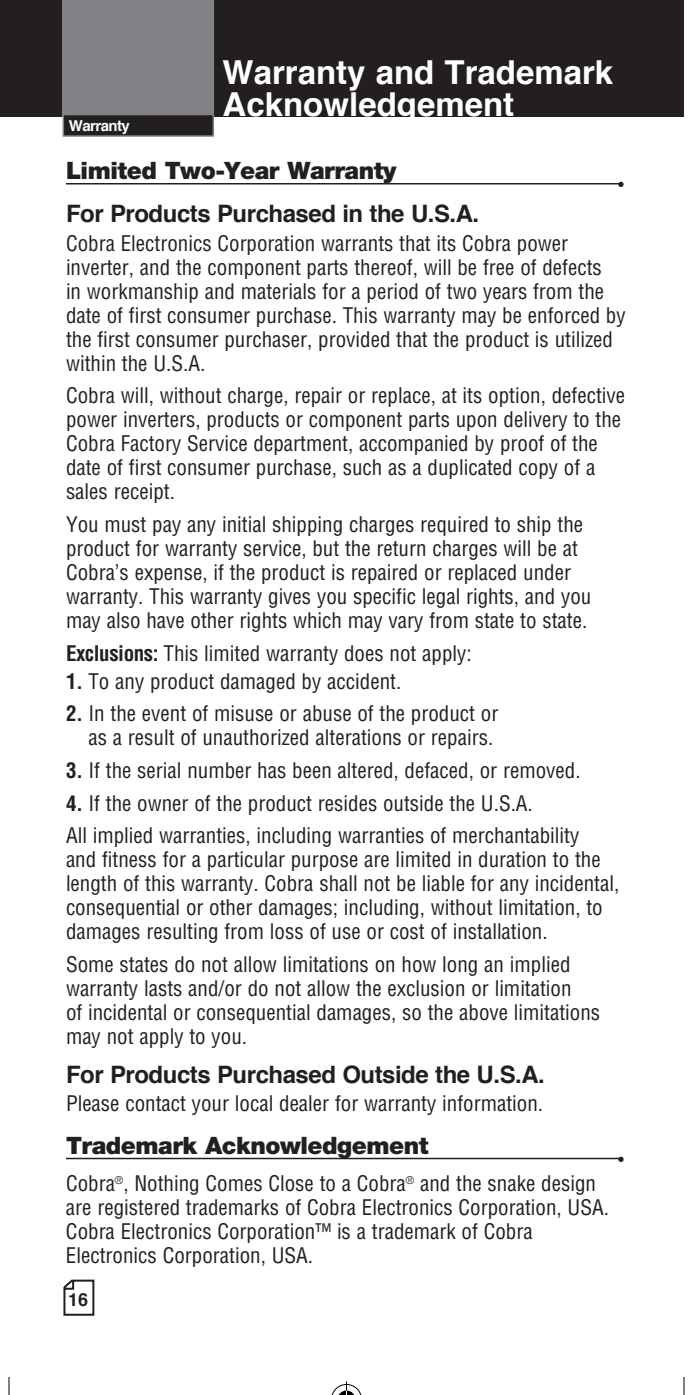
<style>
.page{position:relative;width:693px;height:1395px;background:#fff}
.page>*{position:absolute;margin:0;border:0;box-sizing:border-box;transform-origin:0 0}
.t1{font:700 33px/31.5px "Helvetica";color:#fff}
.t2{font:700 24px "Helvetica";letter-spacing:-.02em;color:#231f20}
.t3{font:900 24px "Helvetica Neue";letter-spacing:-.02em;color:#231f20}
.t4{font:condensed 21px/24px "Helvetica";color:#231f20}
.t5{font:700 18px "Helvetica";color:#231f20}
.t6{font:700 15px "Helvetica";letter-spacing:-.04em;color:#fff}
.t7{font:13.2px/15.9px "Helvetica";color:#231f20}
.s1{font-weight:700}
</style>
<div class="page">
<svg style="left:63px;top:1280px;width:32px;height:36px"></svg>
<div style="left:0;top:0;width:684px;height:117px;background:#231f20"></div>
<hr style="left:66px;top:183px;width:557px;height:2px;background:#231f20">
<hr style="left:66px;top:1158px;width:557px;height:1px;background:#231f20">
<div style="left:63px;top:0;width:151px;height:116px;background:#808285"></div>
<div style="left:63px;top:115px;width:150px;height:21px;background:#231f20"></div>
<div style="left:63px;top:114px;width:151px;height:23px;border:2px solid #808285"></div>
<svg style="left:8px;top:1377px;width:2px;height:18px"></svg>
<svg style="left:683px;top:1377px;width:2px;height:18px"></svg>
<svg style="left:331px;top:1382px;width:31px;height:13px"></svg>
<p class="t6" style="left:69px;top:114px;width:62px">Warranty</p>
<h1 class="t1" style="left:223px;top:57px;width:392px">Warranty and Trademark<br>Acknowledgement</h1>
<p class="t7" style="left:35px;top:156px;width:65px">Customer<br>Assistance</p>
<p class="t7" style="left:147px;top:156px;width:54px">Warranty</p>
<p class="t3" style="left:66px;top:156px;width:332px">Limited Two-Year Warranty</p>
<p class="t2" style="left:617px;top:165px;width:10px">•</p>
<p class="t2" style="left:66px;top:194px;width:415px">For Products Purchased in the U.S.A.</p>
<p class="t4" style="left:66px;top:231px;width:561px">Cobra Electronics Corporation warrants that its Cobra power inverter, and the component parts thereof, will be free of defects<br>in workmanship and materials for a period of two years from the date of first consumer purchase. This warranty may be enforced by the first consumer purchaser, provided that the product is utilized within the U.S.A.</p>
<p class="t4" style="left:66px;top:383px;width:561px">Cobra will, without charge, repair or replace, at its option, defective power inverters, products or component parts upon delivery to the Cobra Factory Service department, accompanied by proof of the date of first consumer purchase, such as a duplicated copy of a sales receipt.</p>
<p class="t4" style="left:66px;top:512px;width:527px">You must pay any initial shipping charges required to ship the product for warranty service, but the return charges will be at Cobra’s expense, if the product is repaired or replaced under warranty. This warranty gives you specific legal rights, and you may also have other rights which may vary from state to state.</p>
<p class="t4" style="left:66px;top:641px;width:407px"><span class="s1">Exclusions:</span> This limited warranty does not apply:</p>
<p class="t4" style="left:66px;top:669px;width:337px"><span class="s1">1.</span> To any product damaged by accident.</p>
<p class="t4" style="left:66px;top:702px;width:434px;text-align:right"><span class="s1">2.</span> In the event of misuse or abuse of the product or as a result of unauthorized alterations or repairs.</p>
<p class="t4" style="left:66px;top:758px;width:516px"><span class="s1">3.</span> If the serial number has been altered, defaced, or removed.</p>
<p class="t4" style="left:66px;top:787px;width:515px;line-height:32.7px"><span class="s1">4.</span> If the owner of the product resides outside the U.S.A.<br>All implied warranties, including warranties of merchantability</p>
<p class="t4" style="left:66px;top:848px;width:555px">and fitness for a particular purpose are limited in duration to the length of this warranty. Cobra shall not be liable for any incidental, consequential or other damages; including, without limitation, to damages resulting from loss of use or cost of installation.</p>
<p class="t4" style="left:66px;top:952px;width:536px">Some states do not allow limitations on how long an implied warranty lasts and/or do not allow the exclusion or limitation<br>of incidental or consequential damages, so the above limitations may not apply to you.</p>
<p class="t2" style="left:66px;top:1055px;width:480px">For Products Purchased Outside the U.S.A.</p>
<p class="t4" style="left:66px;top:1092px;width:479px">Please contact your local dealer for warranty information.</p>
<p class="t3" style="left:66px;top:1131px;width:364px">Trademark Acknowledgement</p>
<p class="t2" style="left:617px;top:1140px;width:10px">•</p>
<p class="t4" style="left:66px;top:1171px;width:545px">Cobra<sup>®</sup>, Nothing Comes Close to a Cobra<sup>®</sup> and the snake design are registered trademarks of Cobra Electronics Corporation, USA.<br>Cobra Electronics Corporation™ is a trademark of Cobra Electronics Corporation, USA.</p>
<p class="t7" style="left:147px;top:293px;width:36px">Notes</p>
<p class="t7" style="left:43px;top:460px;width:47px">Caution</p>
<p class="t7" style="left:151px;top:460px;width:50px">Warning</p>
<p class="t5" style="left:68px;top:1285px;width:22px">16</p>
</div>
